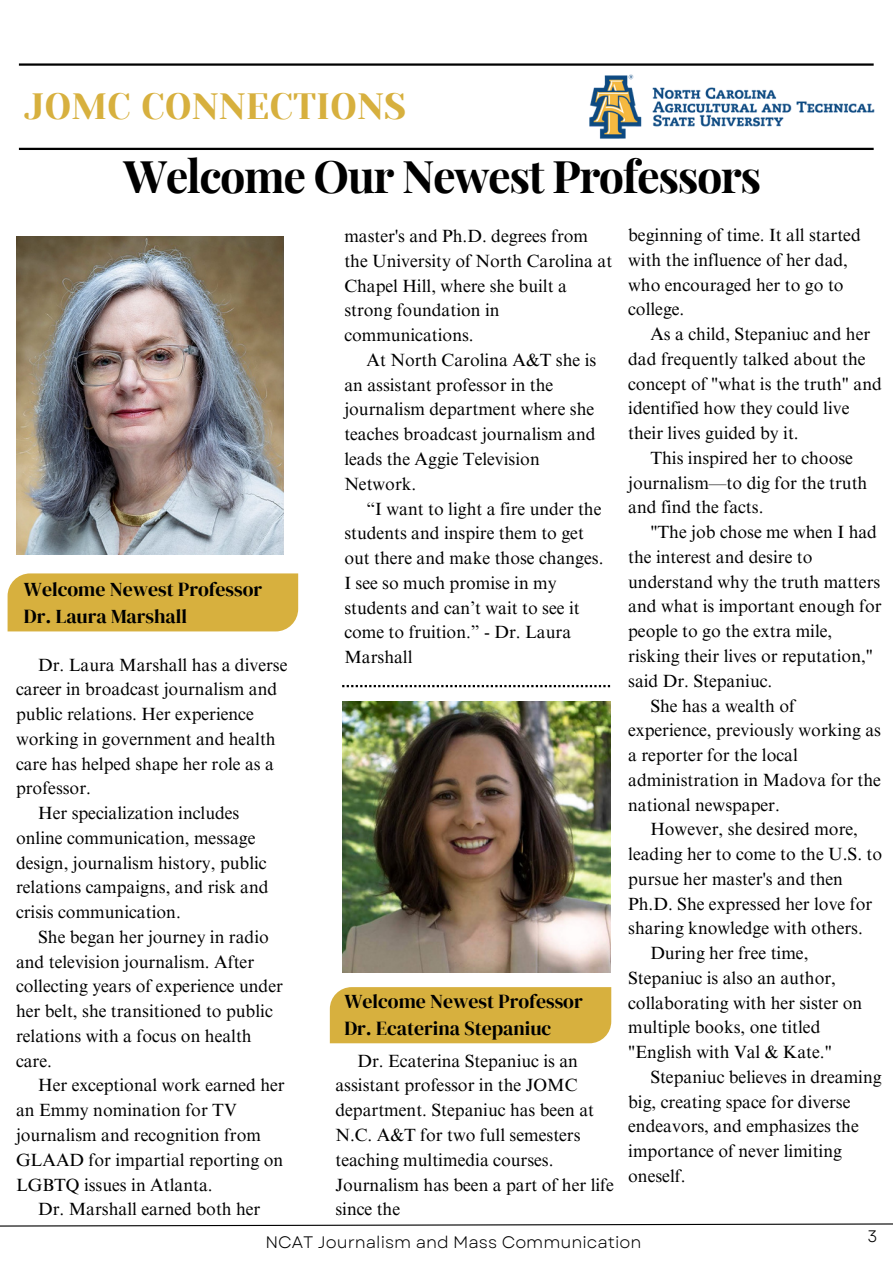
<style>
.page{position:relative;width:893px;height:1264px;background:#fff}
.page>*{position:absolute;margin:0;border:0;box-sizing:border-box;transform-origin:0 0}
.t1{font:700 45px "Playfair Display";letter-spacing:-.035em;color:#000}
.t2{font:36.45px "Yeseva One";color:#d7b03e}
.t3{font:19.8px/27px "DM Serif Display";color:#000}
.t4{font:17.7px/24.8px "Times NRMT Pro";color:#000}
.t5{font:16.65px "Garet";color:#000}
</style>
<div class="page">
<svg style="left:0;top:1223px;width:892px;height:4px"></svg>
<svg style="left:342px;top:685px;width:268px;height:2px"></svg>
<img style="left:342px;top:702px;width:268px;height:270px">
<img style="left:16px;top:237px;width:268px;height:317px">
<div style="left:8px;top:573px;width:290px;height:58px;background:#d7b03e"></div>
<div style="left:330px;top:987px;width:281px;height:56px;background:#d7b03e"></div>
<hr style="left:19px;top:63px;width:854px;height:3px;background:#000">
<hr style="left:19px;top:148px;width:854px;height:2px;background:#000">
<img style="left:589px;top:75px;width:284px;height:64px">
<p class="t2" style="left:24px;top:85px;width:383px">JOMC CONNECTIONS</p>
<p class="t1" style="left:124px;top:144px;width:639px">Welcome Our Newest Professors</p>
<p class="t4" style="left:628px;top:225px;width:234px">beginning of time. It all started with the influence of her dad, who encouraged her to go to college.</p>
<p class="t4" style="left:628px;top:324px;width:255px;text-indent:22px">As a child, Stepaniuc and her dad frequently talked about the concept of "what is the truth" and identified how they could live their lives guided by it.</p>
<p class="t4" style="left:628px;top:447px;width:241px;text-indent:22px">This inspired her to choose journalism—to dig for the truth and find the facts.</p>
<p class="t4" style="left:628px;top:522px;width:255px;text-indent:22px">"The job chose me when I had the interest and desire to understand why the truth matters and what is important enough for people to go the extra mile, risking their lives or reputation," said Dr. Stepaniuc.</p>
<p class="t4" style="left:628px;top:695px;width:254px;text-indent:22px">She has a wealth of experience, previously working as a reporter for the local administration in Madova for the national newspaper.</p>
<p class="t4" style="left:628px;top:819px;width:255px;text-indent:22px">However, she desired more, leading her to come to the U.S. to pursue her master's and then<br>Ph.D. She expressed her love for sharing knowledge with others.</p>
<p class="t4" style="left:628px;top:942px;width:235px;text-indent:22px">During her free time,<br>Stepaniuc is also an author, collaborating with her sister on multiple books, one titled "English with Val &amp; Kate."</p>
<p class="t4" style="left:628px;top:1066px;width:255px;text-indent:22px">Stepaniuc believes in dreaming big, creating space for diverse endeavors, and emphasizes the importance of never limiting oneself.</p>
<p class="t4" style="left:344px;top:226px;width:269px">master's and Ph.D. degrees from the University of North Carolina at<br>Chapel Hill, where she built a strong foundation in communications.</p>
<p class="t4" style="left:344px;top:350px;width:253px;text-indent:22px">At North Carolina A&amp;T she is an assistant professor in the journalism department where she teaches broadcast journalism and leads the Aggie Television<br>Network.</p>
<p class="t4" style="left:344px;top:498px;width:260px;text-indent:22px">“I want to light a fire under the students and inspire them to get out there and make those changes.<br>I see so much promise in my students and can’t wait to see it come to fruition.” - Dr. Laura<br>Marshall</p>
<p class="t3" style="left:24px;top:575px;width:240px">Welcome Newest Professor<br>Dr. Laura Marshall</p>
<p class="t4" style="left:16px;top:654px;width:273px;text-indent:22px">Dr. Laura Marshall has a diverse career in broadcast journalism and public relations. Her experience working in government and health care has helped shape her role as a professor.</p>
<p class="t4" style="left:16px;top:802px;width:254px;text-indent:22px">Her specialization includes online communication, message design, journalism history, public relations campaigns, and risk and crisis communication.</p>
<p class="t4" style="left:16px;top:926px;width:268px;text-indent:22px">She began her journey in radio and television journalism. After collecting years of experience under her belt, she transitioned to public relations with a focus on health care.</p>
<p class="t4" style="left:16px;top:1075px;width:270px;text-indent:22px">Her exceptional work earned her an Emmy nomination for TV journalism and recognition from<br>GLAAD for impartial reporting on<br>LGBTQ issues in Atlanta.</p>
<p class="t4" style="left:38px;top:1198px;width:224px">Dr. Marshall earned both her</p>
<p class="t5" style="left:265px;top:1229px;width:377px">NCAT Journalism and Mass Communication</p>
<p class="t5" style="left:867px;top:1224px;width:12px">3</p>
<p class="t3" style="left:344px;top:988px;width:240px">Welcome Newest Professor<br>Dr. Ecaterina Stepaniuc</p>
<p class="t4" style="left:335px;top:1050px;width:280px;text-indent:22px">Dr. Ecaterina Stepaniuc is an assistant professor in the JOMC department. Stepaniuc has been at<br>N.C. A&amp;T for two full semesters teaching multimedia courses.<br>Journalism has been a part of her life since the</p>
</div>
